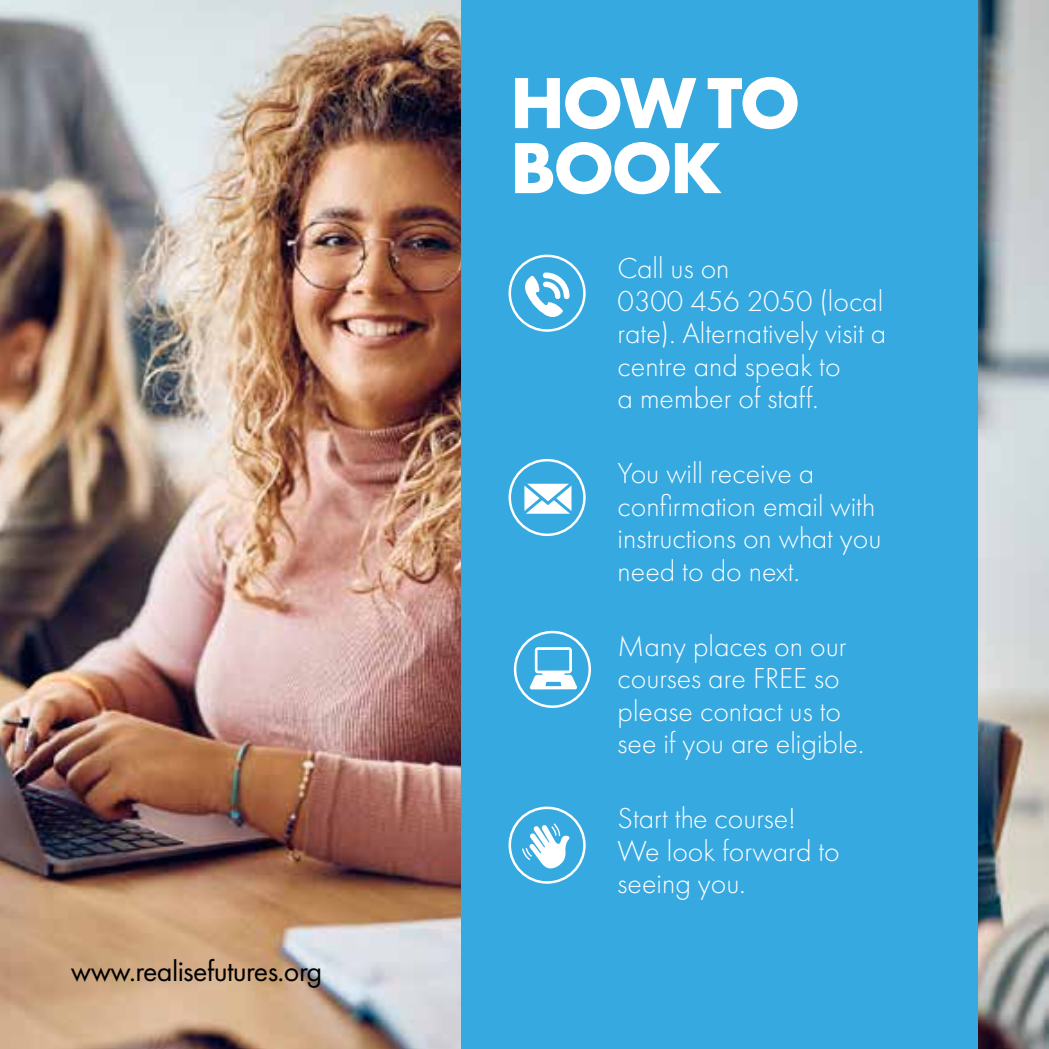
<style>
.page{position:relative;width:1049px;height:1049px;background:#fff}
.page>*{position:absolute;margin:0;border:0;box-sizing:border-box;transform-origin:0 0}
.t1{font:700 75px/65px "Futura PT";letter-spacing:-.04em;color:#fff}
.t2{font:300 30px/32.5px "Futura PT";color:#fff}
.t3{font:30px "Futura PT";letter-spacing:-.02em;color:#000}
</style>
<div class="page">
<img style="left:978px;top:0;width:70px;height:1049px">
<img style="left:0;top:0;width:461px;height:1049px">
<div style="left:461px;top:0;width:517px;height:1049px;background:#36a9e1"></div>
<svg style="left:525px;top:272px;width:44px;height:45px"></svg>
<div style="left:508px;top:255px;width:78px;height:77px;border:2px solid #fff;border-radius:50%"></div>
<div style="left:514px;top:631px;width:77px;height:77px;border:2px solid #fff;border-radius:50%"></div>
<svg style="left:530px;top:647px;width:47px;height:42px"></svg>
<div style="left:508px;top:806px;width:78px;height:78px;border:2px solid #fff;border-radius:50%"></div>
<svg style="left:522px;top:823px;width:48px;height:46px"></svg>
<div style="left:508px;top:459px;width:78px;height:77px;border:2px solid #fff;border-radius:50%"></div>
<svg style="left:524px;top:484px;width:47px;height:30px"></svg>
<p class="t3" style="left:71px;top:953px;width:253px">www.realisefutures.org</p>
<h1 class="t1" style="left:510px;top:69px;width:292px">HOW TO<br>BOOK</h1>
<p class="t2" style="left:618px;top:252px;width:270px">Call us on<br>0300 456 2050 (local rate). Alternatively visit a centre and speak to<br>a member of staff.</p>
<p class="t2" style="left:618px;top:457px;width:265px">You will receive a confirmation email with instructions on what you need to do next.</p>
<p class="t2" style="left:618px;top:630px;width:248px">Many places on our courses are FREE so please contact us to see if you are eligible.</p>
<p class="t2" style="left:618px;top:802px;width:224px">Start the course!<br>We look forward to seeing you.</p>
</div>
